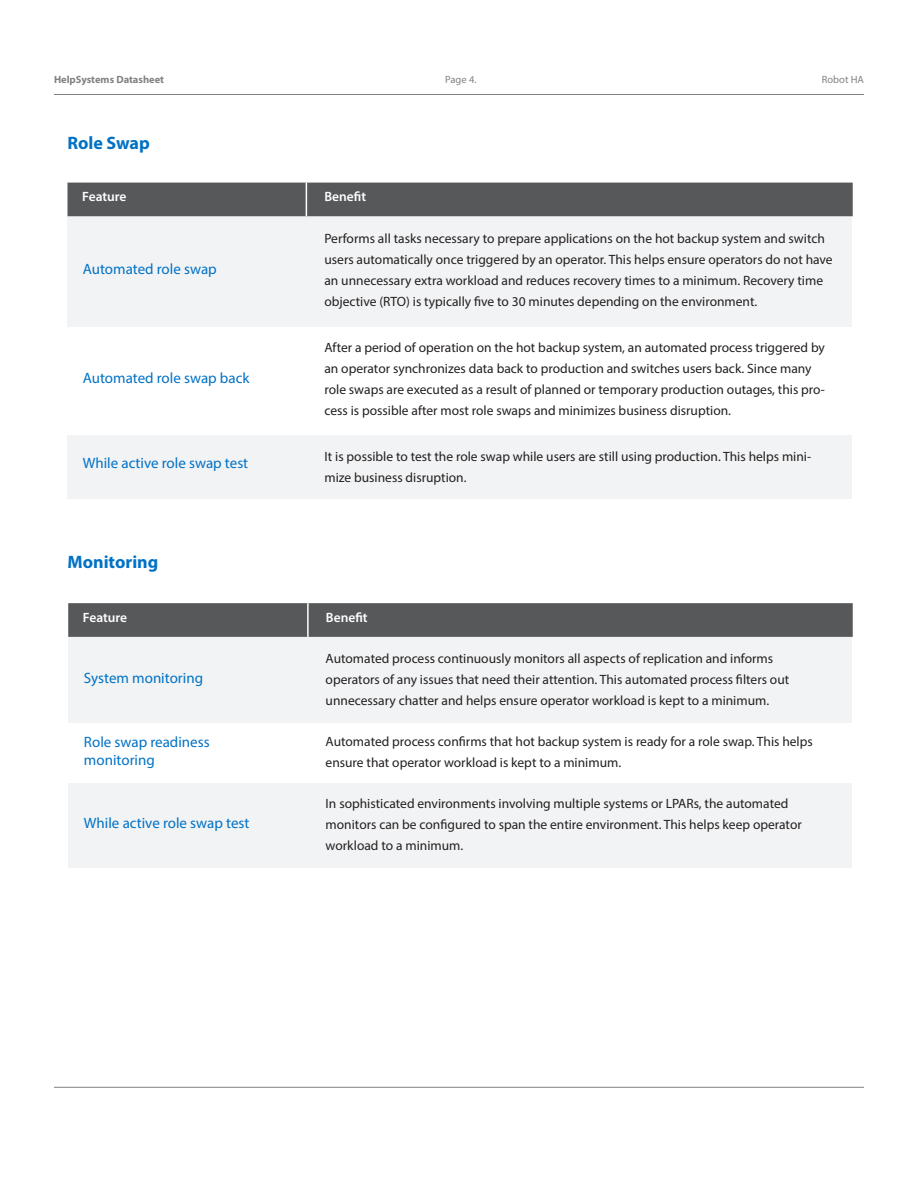
<style>
.page{position:relative;width:918px;height:1188px;background:#fff}
.page>*{position:absolute;margin:0;border:0;box-sizing:border-box;transform-origin:0 0}
.Body_-_Subhead{font:700 18px "Myriad Pro";color:#0072c6}
.Body_-_Copy{font:15px/18px "Myriad Pro";color:#0072c6}
.Body_-_Copy-2{font:13.5px/21px "Myriad Pro";color:#231f20}
.Body_-_Copy-3{font:600 13.5px "Myriad Pro";color:#fff}
.t1{font:700 10.5px "Myriad Pro";color:#808285}
.Footer_-_Dark_Gray_R{font:10.5px "Myriad Pro";color:#808285}
</style>
<div class="page">
<hr style="left:54px;top:94px;width:810px;height:1px;background:#808285">
<div style="left:68px;top:216px;width:784px;height:111px;background:#f2f3f4"></div>
<hr style="left:54px;top:1087px;width:810px;height:1px;background:#808285">
<div style="left:68px;top:436px;width:784px;height:63px;background:#f2f3f4"></div>
<div style="left:68px;top:183px;width:785px;height:33px;background:#57585a"></div>
<hr style="left:306px;top:183px;width:1px;height:33px;background:#fff">
<div style="left:68px;top:637px;width:784px;height:86px;background:#f2f3f4"></div>
<div style="left:69px;top:783px;width:783px;height:84px;background:#f2f3f4"></div>
<div style="left:68px;top:603px;width:785px;height:34px;background:#57585a;border:2px solid #57585a"></div>
<hr style="left:307px;top:603px;width:2px;height:34px;background:#fff">
<p class="t1" style="left:54px;top:72px;width:112px">HelpSystems Datasheet</p>
<p class="Footer_-_Dark_Gray_R" style="left:822px;top:73px;width:44px">Robot HA</p>
<p class="Footer_-_Dark_Gray_R" style="left:445px;top:73px;width:33px">Page 4.</p>
<p class="Body_-_Subhead" style="left:68px;top:131px;width:84px">Role Swap</p>
<p class="Body_-_Copy-3" style="left:82px;top:188px;width:46px">Feature</p>
<p class="Body_-_Copy-3" style="left:324px;top:188px;width:43px">Benefit</p>
<p class="Body_-_Copy" style="left:83px;top:260px;width:135px">Automated role swap</p>
<p class="Body_-_Copy" style="left:83px;top:369px;width:168px">Automated role swap back</p>
<p class="Body_-_Copy-2" style="left:324px;top:228px;width:510px">Performs all tasks necessary to prepare applications on the hot backup system and switch users automatically once triggered by an operator. This helps ensure operators do not have an unnecessary extra workload and reduces recovery times to a minimum. Recovery time objective (RTO) is typically five to 30 minutes depending on the environment.</p>
<p class="Body_-_Copy-2" style="left:324px;top:337px;width:502px">After a period of operation on the hot backup system, an automated process triggered by an operator synchronizes data back to production and switches users back. Since many role swaps are executed as a result of planned or temporary production outages, this pro&shy;cess is possible after most role swaps and minimizes business disruption.</p>
<p class="Body_-_Copy" style="left:83px;top:454px;width:167px">While active role swap test</p>
<p class="Body_-_Copy-2" style="left:324px;top:445px;width:488px">It is possible to test the role swap while users are still using production. This helps mini&shy;mize business disruption.</p>
<p class="Body_-_Subhead" style="left:68px;top:551px;width:92px">Monitoring</p>
<p class="Body_-_Copy-3" style="left:83px;top:609px;width:46px">Feature</p>
<p class="Body_-_Copy-3" style="left:326px;top:609px;width:43px">Benefit</p>
<p class="Body_-_Copy" style="left:84px;top:668px;width:121px">System monitoring</p>
<p class="Body_-_Copy" style="left:84px;top:733px;width:127px">Role swap readiness monitoring</p>
<p class="Body_-_Copy" style="left:84px;top:814px;width:167px">While active role swap test</p>
<p class="Body_-_Copy-2" style="left:326px;top:648px;width:465px">Automated process continuously monitors all aspects of replication and informs operators of any issues that need their attention. This automated process filters out unnecessary chatter and helps ensure operator workload is kept to a minimum.</p>
<p class="Body_-_Copy-2" style="left:326px;top:730px;width:489px">Automated process confirms that hot backup system is ready for a role swap. This helps ensure that operator workload is kept to a minimum.</p>
<p class="Body_-_Copy-2" style="left:326px;top:793px;width:478px">In sophisticated environments involving multiple systems or LPARs, the automated monitors can be configured to span the entire environment. This helps keep operator workload to a minimum.</p>
</div>
